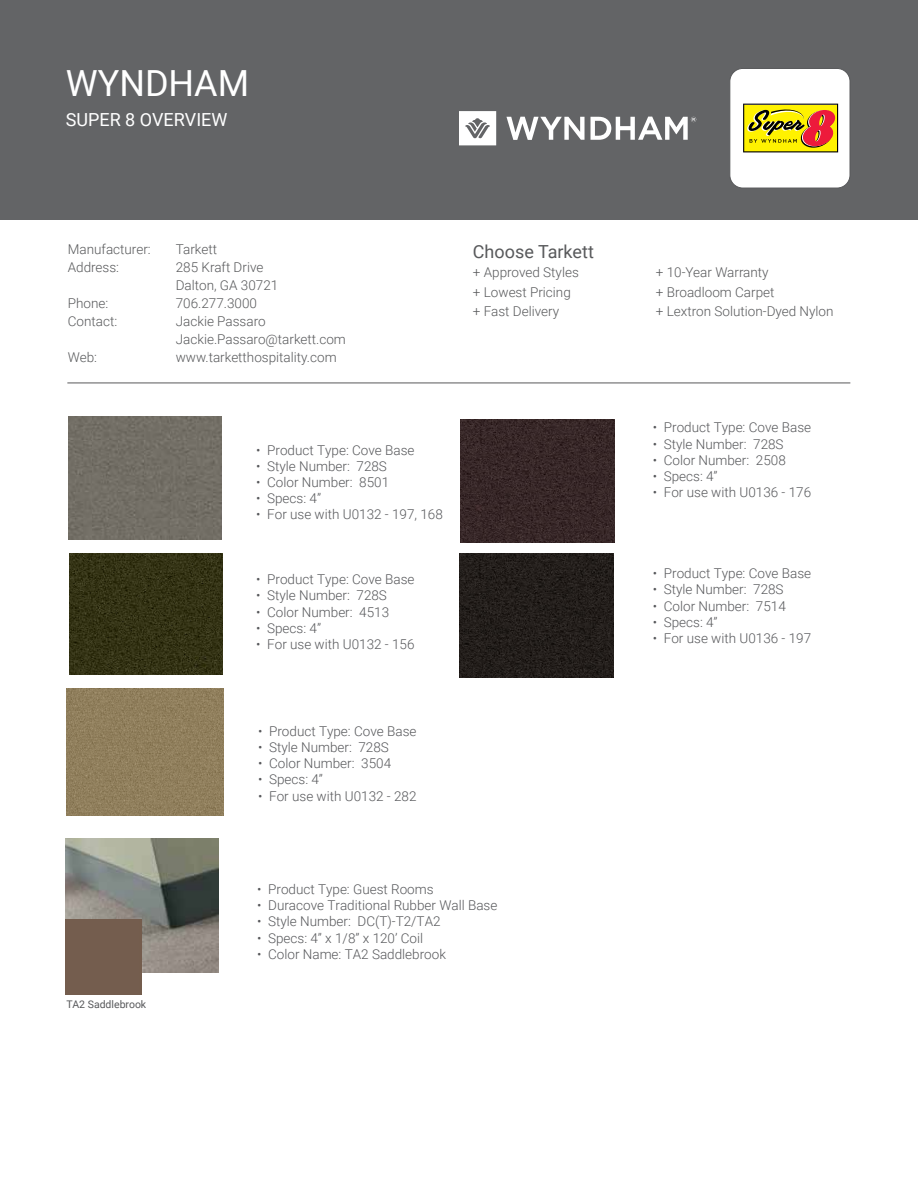
<style>
.page{position:relative;width:918px;height:1188px;background:#fff}
.page>*{position:absolute;margin:0;border:0;box-sizing:border-box;transform-origin:0 0}
.t1{font:36px "Roboto";color:#fff}
.t2{font:18px "Roboto";color:#fff}
.t3{font:18px "Roboto";color:#58595b}
.t4{font:300 13.5px "Roboto";color:#57585b}
.t5{font:300 13.5px/18px "Roboto";color:#58595b}
.t6{font:10.5px "Roboto";color:#58595b}
</style>
<div class="page">
<div style="left:0;top:0;width:918px;height:219px;background:#636466"></div>
<svg style="left:506px;top:117px;width:79px;height:23px"></svg>
<svg style="left:591px;top:117px;width:105px;height:23px"></svg>
<svg style="left:459px;top:111px;width:37px;height:34px"></svg>
<div style="left:730px;top:68px;width:120px;height:120px;background:#fff;border-radius:13px"></div>
<div style="left:729px;top:68px;width:121px;height:120px;border:1px solid #58595b;border-radius:13px"></div>
<svg style="left:743px;top:104px;width:95px;height:48px;background:#cfa418"></svg>
<hr style="left:67px;top:383px;width:783px;height:1px;background:#58595b">
<img style="left:461px;top:419px;width:154px;height:123px">
<img style="left:460px;top:554px;width:154px;height:123px">
<div style="left:68px;top:416px;width:154px;height:123px;background:#736f66"></div>
<img style="left:69px;top:554px;width:154px;height:121px">
<img style="left:66px;top:838px;width:153px;height:134px">
<div style="left:66px;top:919px;width:75px;height:76px;background:#745d4e"></div>
<img style="left:67px;top:689px;width:157px;height:127px">
<h1 class="t1" style="left:66px;top:58px;width:185px">WYNDHAM</h1>
<h2 class="t2" style="left:66px;top:107px;width:163px">SUPER 8 OVERVIEW</h2>
<p class="t5" style="left:68px;top:240px;width:84px">Manufacturer:<br>Address:</p>
<p class="t5" style="left:68px;top:294px;width:51px">Phone:<br>Contact:</p>
<p class="t5" style="left:68px;top:348px;width:31px">Web:</p>
<p class="t5" style="left:176px;top:240px;width:172px">Tarkett<br>285 Kraft Drive<br>Dalton, GA 30721<br>706.277.3000<br>Jackie Passaro<br>Jackie.Passaro@tarkett.com www.tarketthospitality.com</p>
<p class="t4" style="left:256px;top:440px;width:160px">• Product Type: Cove Base</p>
<p class="t4" style="left:256px;top:457px;width:132px">• Style Number: 728S</p>
<p class="t4" style="left:256px;top:473px;width:134px">• Color Number: 8501</p>
<p class="t4" style="left:256px;top:489px;width:66px">• Specs: 4”</p>
<p class="t4" style="left:256px;top:505px;width:188px">• For use with U0132 - 197, 168</p>
<p class="t4" style="left:256px;top:570px;width:160px">• Product Type: Cove Base</p>
<p class="t4" style="left:256px;top:586px;width:132px">• Style Number: 728S</p>
<p class="t4" style="left:256px;top:602px;width:134px">• Color Number: 4513</p>
<p class="t4" style="left:256px;top:619px;width:66px">• Specs: 4”</p>
<p class="t4" style="left:256px;top:635px;width:160px">• For use with U0132 - 156</p>
<p class="t4" style="left:258px;top:722px;width:160px">• Product Type: Cove Base</p>
<p class="t4" style="left:258px;top:738px;width:132px">• Style Number: 728S</p>
<p class="t4" style="left:258px;top:754px;width:134px">• Color Number: 3504</p>
<p class="t4" style="left:258px;top:770px;width:66px">• Specs: 4”</p>
<p class="t4" style="left:258px;top:786px;width:160px">• For use with U0132 - 282</p>
<h2 class="t3" style="left:473px;top:239px;width:122px">Choose Tarkett</h2>
<p class="t5" style="left:473px;top:262px;width:107px;line-height:19.5px">+ Approved Styles + Lowest Pricing + Fast Delivery</p>
<p class="t5" style="left:656px;top:262px;width:179px;line-height:19.5px">+ 10-Year Warranty<br>+ Broadloom Carpet<br>+ Lextron Solution-Dyed Nylon</p>
<p class="t4" style="left:653px;top:418px;width:160px">• Product Type: Cove Base</p>
<p class="t4" style="left:653px;top:434px;width:132px">• Style Number: 728S</p>
<p class="t4" style="left:653px;top:450px;width:134px">• Color Number: 2508</p>
<p class="t4" style="left:653px;top:467px;width:66px">• Specs: 4”</p>
<p class="t4" style="left:653px;top:483px;width:160px">• For use with U0136 - 176</p>
<p class="t4" style="left:653px;top:564px;width:160px">• Product Type: Cove Base</p>
<p class="t4" style="left:653px;top:580px;width:132px">• Style Number: 728S</p>
<p class="t4" style="left:653px;top:596px;width:134px">• Color Number: 7514</p>
<p class="t4" style="left:653px;top:612px;width:66px">• Specs: 4”</p>
<p class="t4" style="left:653px;top:629px;width:160px">• For use with U0136 - 197</p>
<p class="t6" style="left:67px;top:997px;width:81px">TA2 Saddlebrook</p>
<p class="t4" style="left:257px;top:880px;width:178px">• Product Type: Guest Rooms</p>
<p class="t4" style="left:257px;top:896px;width:242px">• Duracove Traditional Rubber Wall Base</p>
<p class="t4" style="left:257px;top:912px;width:185px">• Style Number: DC(T)-T2/TA2</p>
<p class="t4" style="left:257px;top:928px;width:167px">• Specs: 4” x 1/8” x 120’ Coil</p>
<p class="t4" style="left:257px;top:944px;width:190px">• Color Name: TA2 Saddlebrook</p>
</div>
